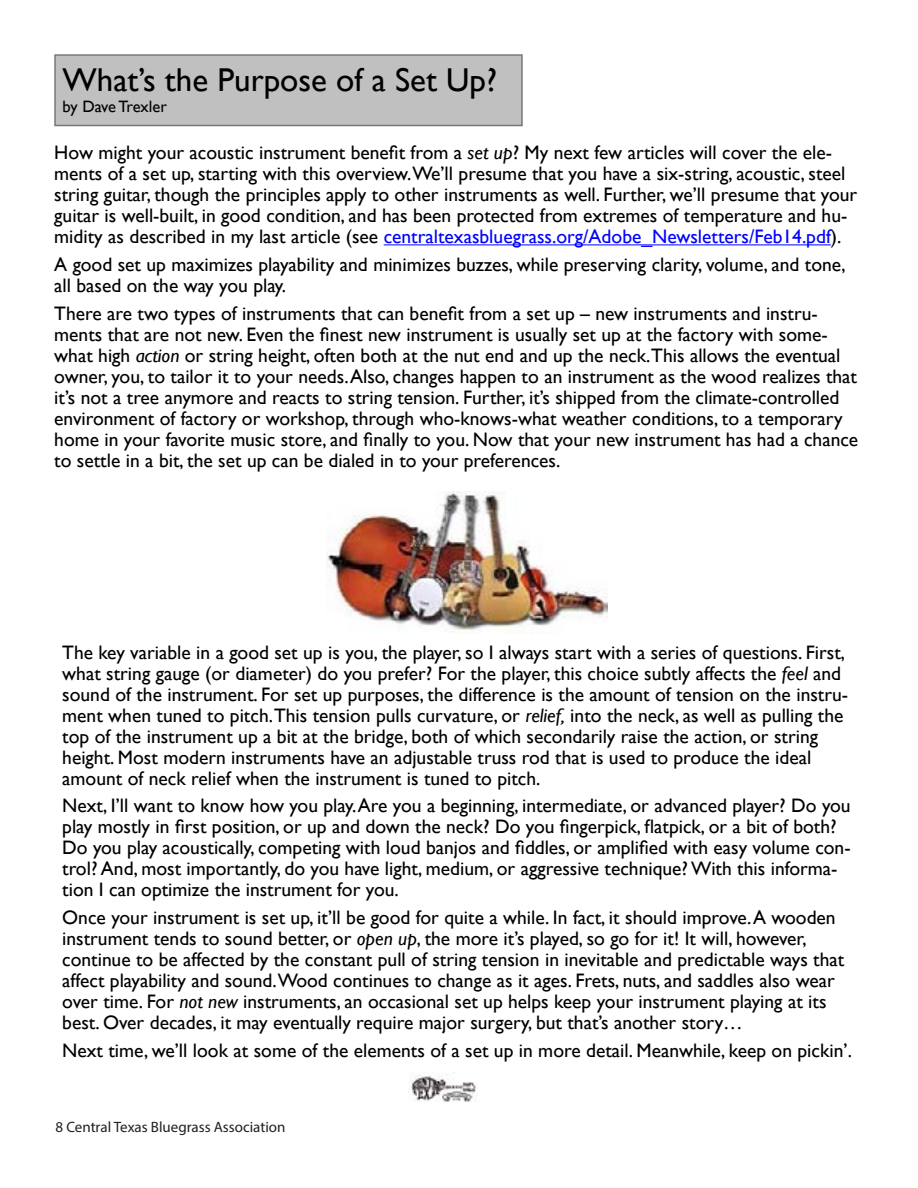
<style>
.page{position:relative;width:918px;height:1188px;background:#fff}
.page>*{position:absolute;margin:0;border:0;box-sizing:border-box;transform-origin:0 0}
.t1{font:33px "Gill Sans";color:#000}
.t2{font:19.5px/21px "Gill Sans";color:#000}
.t3{font:16.5px "Gill Sans";letter-spacing:-.005em;color:#000}
.t4{font:15px "Myriad Pro";color:#231f20}
.s1{font-style:italic}
.s2{color:#00f}
</style>
<div class="page">
<hr style="left:384px;top:244px;width:447px;height:1px;background:#00f">
<div style="left:55px;top:55px;width:467px;height:71px;background:#c0c0c0"></div>
<div style="left:54px;top:54px;width:469px;height:72px;border:2px solid #787878"></div>
<img style="left:326px;top:492px;width:282px;height:139px">
<img style="left:408px;top:1073px;width:70px;height:28px">
<h1 class="t1" style="left:63px;top:61px;width:436px">What’s the Purpose of a Set Up?</h1>
<p class="t3" style="left:63px;top:97px;width:106px">by Dave Trexler</p>
<p class="t2" style="left:54px;top:143px;width:805px">How might your acoustic instrument benefit from a <span class="s1">set up</span>? My next few articles will cover the ele&shy;ments of a set up, starting with this overview.We’ll presume that you have a six-string, acoustic, steel string guitar, though the principles apply to other instruments as well. Further, we’ll presume that your guitar is well-built, in good condition, and has been protected from extremes of temperature and hu&shy;midity as described in my last article (see <span class="s2">centraltexasbluegrass.org/Adobe_Newsletters/Feb14.pdf</span>).</p>
<p class="t2" style="left:54px;top:254px;width:793px">A good set up maximizes playability and minimizes buzzes, while preserving clarity, volume, and tone, all based on the way you play.</p>
<p class="t2" style="left:54px;top:303px;width:806px">There are two types of instruments that can benefit from a set up – new instruments and instru&shy;ments that are not new. Even the finest new instrument is usually set up at the factory with some&shy;what high <span class="s1">action</span> or string height, often both at the nut end and up the neck.This allows the eventual owner, you, to tailor it to your needs. Also, changes happen to an instrument as the wood realizes that it’s not a tree anymore and reacts to string tension. Further, it’s shipped from the climate-controlled environment of factory or workshop, through who-knows-what weather conditions, to a temporary home in your favorite music store, and finally to you. Now that your new instrument has had a chance to settle in a bit, the set up can be dialed in to your preferences.</p>
<p class="t2" style="left:62px;top:642px;width:787px">The key variable in a good set up is you, the player, so I always start with a series of questions. First, what string gauge (or diameter) do you prefer? For the player, this choice subtly affects the <span class="s1">feel</span> and sound of the instrument. For set up purposes, the difference is the amount of tension on the instru&shy;ment when tuned to pitch.This tension pulls curvature, or <span class="s1">relief,</span> into the neck, as well as pulling the top of the instrument up a bit at the bridge, both of which secondarily raise the action, or string height. Most modern instruments have an adjustable truss rod that is used to produce the ideal amount of neck relief when the instrument is tuned to pitch.</p>
<p class="t2" style="left:62px;top:796px;width:790px">Next, I’ll want to know how you play. Are you a beginning, intermediate, or advanced player? Do you play mostly in first position, or up and down the neck? Do you fingerpick, flatpick, or a bit of both?<br>Do you play acoustically, competing with loud banjos and fiddles, or amplified with easy volume con&shy;trol? And, most importantly, do you have light, medium, or aggressive technique? With this informa&shy;tion I can optimize the instrument for you.</p>
<p class="t2" style="left:62px;top:907px;width:784px">Once your instrument is set up, it’ll be good for quite a while. In fact, it should improve. A wooden instrument tends to sound better, or <span class="s1">open up</span>, the more it’s played, so go for it! It will, however, continue to be affected by the constant pull of string tension in inevitable and predictable ways that affect playability and sound.Wood continues to change as it ages. Frets, nuts, and saddles also wear over time. For <span class="s1">not new</span> instruments, an occasional set up helps keep your instrument playing at its best. Over decades, it may eventually require major surgery, but that’s another story…</p>
<p class="t2" style="left:62px;top:1040px;width:791px">Next time, we’ll look at some of the elements of a set up in more detail. Meanwhile, keep on pickin’.</p>
<p class="t4" style="left:56px;top:1117px;width:231px">8 Central Texas Bluegrass Association</p>
</div>
